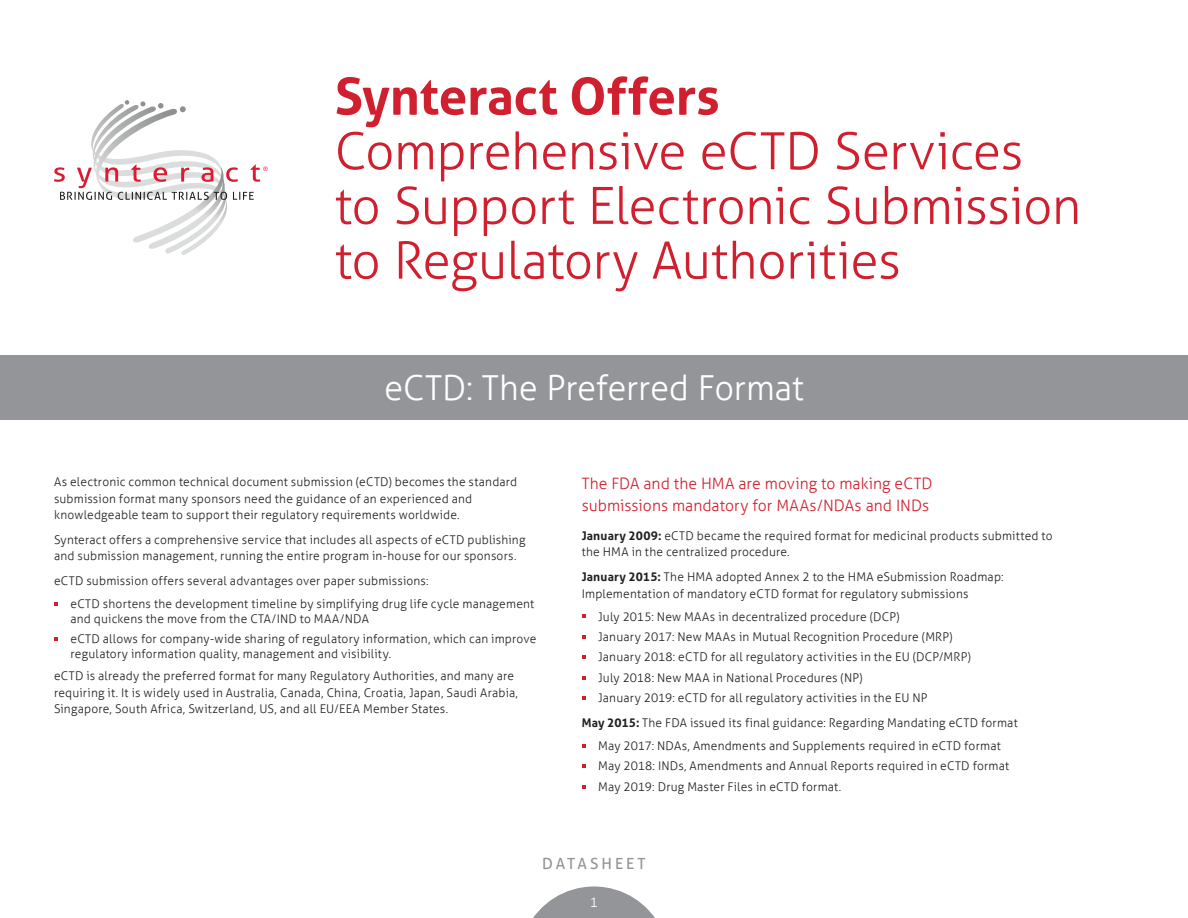
<style>
.page{position:relative;width:1188px;height:918px;background:#fff}
.page>*{position:absolute;margin:0;border:0;box-sizing:border-box;transform-origin:0 0}
.t1{font:300 51.3px/54.6px "Aller";letter-spacing:-.01em;color:#d0202f}
.t2{font:700 51.3px "Aller";letter-spacing:-.005em;color:#d0202f}
.t3{font:300 34.5px "Aller";letter-spacing:-.005em;color:#fff}
.t4{font:300 15.75px/22.5px "Aller";letter-spacing:.005em;color:#d0202f}
.t5{font:15.45px "Aller";letter-spacing:.185em;color:#939598}
.t6{font:300 13.5px "Aller";color:#fff}
.t7{font:300 12px/16.5px "Aller";letter-spacing:.015em;color:#231f20}
.s1{font-weight:700}
</style>
<div class="page">
<svg style="left:533px;top:886px;width:122px;height:32px"></svg>
<svg style="left:54px;top:602px;width:4px;height:4px"></svg>
<svg style="left:54px;top:637px;width:4px;height:4px"></svg>
<svg style="left:582px;top:614px;width:4px;height:4px"></svg>
<svg style="left:582px;top:635px;width:4px;height:4px"></svg>
<svg style="left:582px;top:655px;width:4px;height:4px"></svg>
<svg style="left:582px;top:676px;width:4px;height:4px"></svg>
<svg style="left:582px;top:696px;width:4px;height:4px"></svg>
<svg style="left:582px;top:744px;width:4px;height:4px"></svg>
<svg style="left:582px;top:764px;width:4px;height:4px"></svg>
<svg style="left:582px;top:785px;width:4px;height:4px"></svg>
<div style="left:0;top:355px;width:1188px;height:65px;background:#939598"></div>
<svg style="left:54px;top:100px;width:214px;height:155px"></svg>
<h1 class="t2" style="left:335px;top:65px;width:386px">Synteract Offers</h1>
<h1 class="t1" style="left:335px;top:124px;width:748px">Comprehensive eCTD Services to Support Electronic Submission to Regulatory Authorities</h1>
<h2 class="t3" style="left:384px;top:367px;width:421px">eCTD: The Preferred Format</h2>
<p class="t7" style="left:54px;top:474px;width:465px">As electronic common technical document submission (eCTD) becomes the standard submission format many sponsors need the guidance of an experienced and knowledgeable team to support their regulatory requirements worldwide.</p>
<p class="t7" style="left:54px;top:531px;width:473px">Synteract offers a comprehensive service that includes all aspects of eCTD publishing and submission management, running the entire program in-house for our sponsors.</p>
<p class="t7" style="left:70px;top:569px;width:465px;line-height:23.1px;text-indent:-16px">eCTD submission offers several advantages over paper submissions:<br>eCTD shortens the development timeline by simplifying drug life cycle management</p>
<p class="t7" style="left:70px;top:608px;width:468px;line-height:20.4px">and quickens the move from the CTA/IND to MAA/NDA<br>eCTD allows for company-wide sharing of regulatory information, which can improve</p>
<p class="t7" style="left:54px;top:643px;width:462px;line-height:21.9px;text-indent:16px">regulatory information quality, management and visibility.<br>eCTD is already the preferred format for many Regulatory Authorities, and many are</p>
<p class="t7" style="left:54px;top:684px;width:466px">requiring it. It is widely used in Australia, Canada, China, Croatia, Japan, Saudi Arabia,<br>Singapore, South Africa, Switzerland, US, and all EU/EEA Member States.</p>
<h3 class="t4" style="left:582px;top:472px;width:352px">The FDA and the HMA are moving to making eCTD submissions mandatory for MAAs/NDAs and INDs</h3>
<p class="t7" style="left:582px;top:527px;width:473px"><span class="s1">January 2009:</span> eCTD became the required format for medicinal products submitted to the HMA in the centralized procedure.</p>
<p class="t7" style="left:582px;top:569px;width:424px"><span class="s1">January 2015:</span> The HMA adopted Annex 2 to the HMA eSubmission Roadmap:<br>Implementation of mandatory eCTD format for regulatory submissions</p>
<p class="t7" style="left:598px;top:606px;width:374px;line-height:20.4px">July 2015: New MAAs in decentralized procedure (DCP)<br>January 2017: New MAAs in Mutual Recognition Procedure (MRP)<br>January 2018: eCTD for all regulatory activities in the EU (DCP/MRP)<br>July 2018: New MAA in National Procedures (NP)<br>January 2019: eCTD for all regulatory activities in the EU NP</p>
<p class="t7" style="left:582px;top:711px;width:438px;line-height:23.1px;text-align:center"><span class="s1">May 2015:</span> The FDA issued its final guidance: Regarding Mandating eCTD format<br>May 2017: NDAs, Amendments and Supplements required in eCTD format</p>
<p class="t7" style="left:598px;top:756px;width:413px;line-height:20.4px">May 2018: INDs, Amendments and Annual Reports required in eCTD format<br>May 2019: Drug Master Files in eCTD format.</p>
<p class="t5" style="left:542px;top:854px;width:105px">DATASHEET</p>
<p class="t6" style="left:590px;top:894px;width:10px">1</p>
</div>
